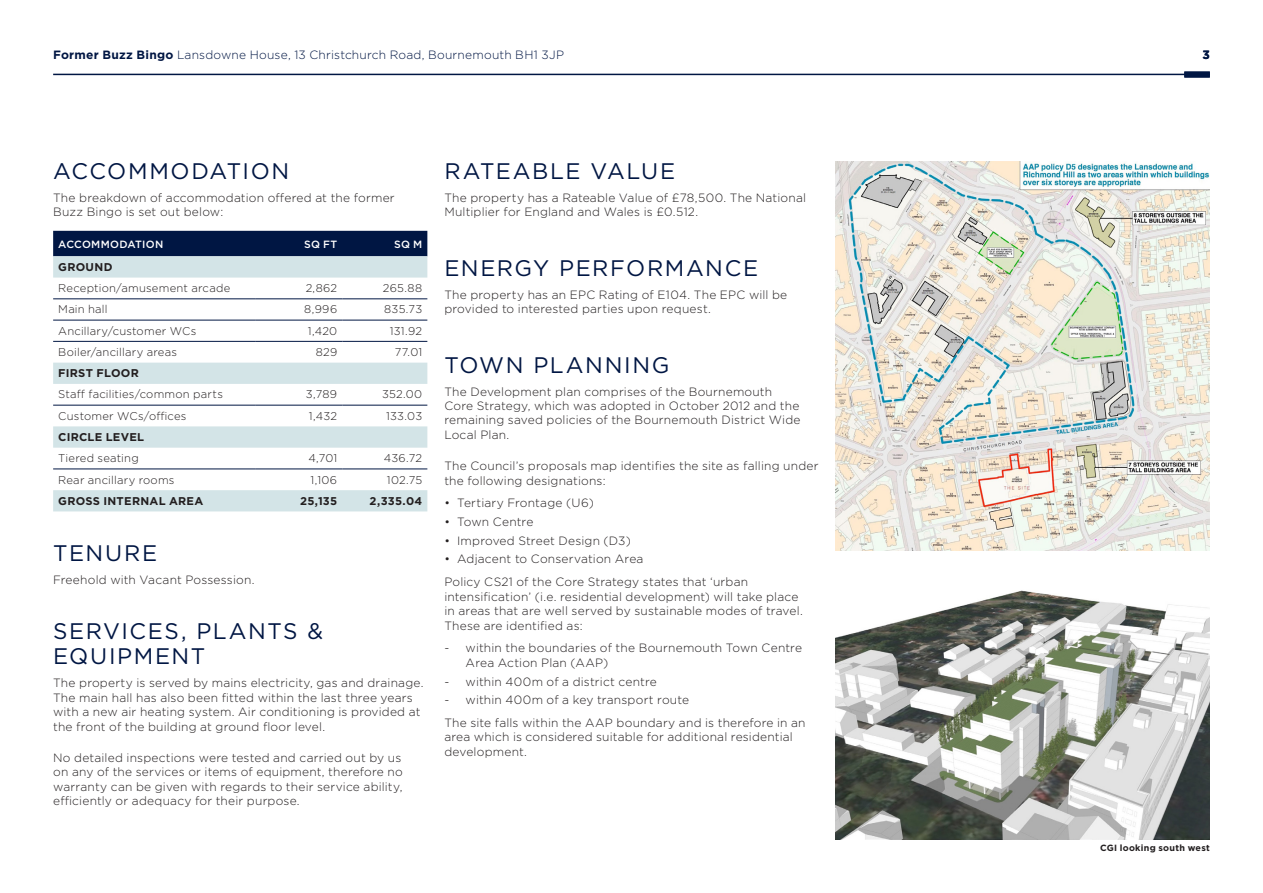
<style>
.page{position:relative;width:1263px;height:893px;background:#fff}
.page>*{position:absolute;margin:0;border:0;box-sizing:border-box;transform-origin:0 0}
.H1_-_Section_Header{font:22.5px/25.5px "Gotham";letter-spacing:.07em;color:#001643}
.Body_copy{font:300 12px/14.4px "Gotham";letter-spacing:.015em;color:#231f20}
.t1{font:300 12px "Gotham";letter-spacing:.015em;color:#001643}
.t2{font:700 12px "Gotham";color:#001643}
.Table_copy{font:300 11.25px "Gotham";letter-spacing:.02em;color:#231f20}
.Table_copy-2{font:700 11.25px "Gotham";letter-spacing:.02em;color:#231f20}
.Table_Header{font:500 10.5px "Gotham";letter-spacing:.02em;color:#fff}
.Body_copy-2{font:700 9px "Gotham";letter-spacing:.03em;color:#231f20}
.s1{font-weight:700}
</style>
<div class="page">
<hr style="left:53px;top:74px;width:1157px;height:1px;background:#001643">
<div style="left:1184px;top:72px;width:26px;height:6px;background:#001643"></div>
<div style="left:53px;top:231px;width:374px;height:25px;background:#001643"></div>
<svg style="left:53px;top:256px;width:374px;height:255px"></svg>
<hr style="left:53px;top:298px;width:202px;height:1px;background:#001643">
<hr style="left:255px;top:298px;width:87px;height:1px;background:#001643">
<hr style="left:342px;top:298px;width:85px;height:1px;background:#001643">
<hr style="left:53px;top:320px;width:202px;height:1px;background:#001643">
<hr style="left:255px;top:320px;width:87px;height:1px;background:#001643">
<hr style="left:342px;top:320px;width:85px;height:1px;background:#001643">
<hr style="left:53px;top:341px;width:202px;height:1px;background:#001643">
<hr style="left:255px;top:341px;width:87px;height:1px;background:#001643">
<hr style="left:342px;top:341px;width:85px;height:1px;background:#001643">
<hr style="left:53px;top:405px;width:202px;height:1px;background:#001643">
<hr style="left:255px;top:405px;width:87px;height:1px;background:#001643">
<hr style="left:342px;top:405px;width:85px;height:1px;background:#001643">
<hr style="left:53px;top:469px;width:202px;height:1px;background:#001643">
<hr style="left:255px;top:469px;width:87px;height:1px;background:#001643">
<hr style="left:342px;top:469px;width:85px;height:1px;background:#001643">
<img style="left:836px;top:162px;width:374px;height:388px">
<img style="left:836px;top:590px;width:374px;height:250px">
<p class="t1" style="left:53px;top:47px;width:512px"><span class="s1">Former Buzz Bingo</span> Lansdowne House, 13 Christchurch Road, Bournemouth BH1 3JP</p>
<p class="t2" style="left:1202px;top:47px;width:9px">3</p>
<p class="H1_-_Section_Header" style="left:53px;top:158px;width:238px">ACCOMMODATION</p>
<p class="Body_copy" style="left:53px;top:190px;width:343px">The breakdown of accommodation offered at the former<br>Buzz Bingo is set out below:</p>
<p class="Table_Header" style="left:58px;top:237px;width:107px">ACCOMMODATION</p>
<p class="Table_Header" style="left:304px;top:237px;width:35px">SQ FT</p>
<p class="Table_Header" style="left:394px;top:237px;width:30px">SQ M</p>
<p class="Table_copy-2" style="left:58px;top:259px;width:56px">GROUND</p>
<p class="Table_copy" style="left:58px;top:281px;width:174px">Reception/amusement arcade</p>
<p class="Table_copy" style="left:306px;top:281px;width:33px">2,862</p>
<p class="Table_copy" style="left:383px;top:281px;width:41px">265.88</p>
<p class="Table_copy" style="left:58px;top:302px;width:51px">Main hall</p>
<p class="Table_copy" style="left:304px;top:302px;width:35px">8,996</p>
<p class="Table_copy" style="left:384px;top:302px;width:40px">835.73</p>
<p class="Table_copy" style="left:58px;top:324px;width:140px">Ancillary/customer WCs</p>
<p class="Table_copy" style="left:308px;top:324px;width:31px">1,420</p>
<p class="Table_copy" style="left:390px;top:324px;width:34px">131.92</p>
<p class="Table_copy" style="left:58px;top:345px;width:120px">Boiler/ancillary areas</p>
<p class="Table_copy" style="left:316px;top:345px;width:23px">829</p>
<p class="Table_copy" style="left:395px;top:345px;width:29px">77.01</p>
<p class="Table_copy-2" style="left:58px;top:366px;width:82px">FIRST FLOOR</p>
<p class="Table_copy" style="left:58px;top:387px;width:166px">Staff facilities/common parts</p>
<p class="Table_copy" style="left:306px;top:387px;width:33px">3,789</p>
<p class="Table_copy" style="left:382px;top:387px;width:42px">352.00</p>
<p class="Table_copy" style="left:58px;top:409px;width:130px">Customer WCs/offices</p>
<p class="Table_copy" style="left:309px;top:409px;width:30px">1,432</p>
<p class="Table_copy" style="left:386px;top:409px;width:38px">133.03</p>
<p class="Table_copy-2" style="left:58px;top:430px;width:88px">CIRCLE LEVEL</p>
<p class="Table_copy" style="left:58px;top:451px;width:82px">Tiered seating</p>
<p class="Table_copy" style="left:308px;top:451px;width:30px">4,701</p>
<p class="Table_copy" style="left:384px;top:451px;width:40px">436.72</p>
<p class="Table_copy" style="left:58px;top:472px;width:118px">Rear ancillary rooms</p>
<p class="Table_copy" style="left:310px;top:472px;width:28px">1,106</p>
<p class="Table_copy" style="left:387px;top:472px;width:37px">102.75</p>
<p class="Table_copy-2" style="left:58px;top:493px;width:147px">GROSS INTERNAL AREA</p>
<p class="Table_copy-2" style="left:300px;top:493px;width:39px">25,135</p>
<p class="Table_copy-2" style="left:369px;top:493px;width:54px">2,335.04</p>
<p class="H1_-_Section_Header" style="left:53px;top:539px;width:105px">TENURE</p>
<p class="Body_copy" style="left:53px;top:572px;width:203px">Freehold with Vacant Possession.</p>
<p class="H1_-_Section_Header" style="left:53px;top:618px;width:271px">SERVICES, PLANTS &amp;<br>EQUIPMENT</p>
<p class="Body_copy" style="left:53px;top:675px;width:372px">The property is served by mains electricity, gas and drainage.<br>The main hall has also been fitted within the last three years with a new air heating system. Air conditioning is provided at the front of the building at ground floor level.</p>
<p class="Body_copy" style="left:53px;top:750px;width:351px">No detailed inspections were tested and carried out by us on any of the services or items of equipment, therefore no warranty can be given with regards to their service ability, efficiently or adequacy for their purpose.</p>
<p class="H1_-_Section_Header" style="left:444px;top:158px;width:232px">RATEABLE VALUE</p>
<p class="Body_copy" style="left:444px;top:190px;width:363px">The property has a Rateable Value of £78,500. The National<br>Multiplier for England and Wales is £0.512.</p>
<p class="H1_-_Section_Header" style="left:444px;top:255px;width:315px">ENERGY PERFORMANCE</p>
<p class="Body_copy" style="left:444px;top:287px;width:344px">The property has an EPC Rating of E104. The EPC will be provided to interested parties upon request.</p>
<p class="H1_-_Section_Header" style="left:444px;top:351px;width:227px">TOWN PLANNING</p>
<p class="Body_copy" style="left:444px;top:384px;width:358px">The Development plan comprises of the Bournemouth Core Strategy, which was adopted in October 2012 and the remaining saved policies of the Bournemouth District Wide Local Plan.</p>
<p class="Body_copy" style="left:444px;top:458px;width:376px">The Council’s proposals map identifies the site as falling under the following designations:</p>
<p class="Body_copy" style="left:444px;top:496px;width:151px">• Tertiary Frontage (U6)</p>
<p class="Body_copy" style="left:444px;top:514px;width:91px">• Town Centre</p>
<p class="Body_copy" style="left:444px;top:533px;width:188px">• Improved Street Design (D3)</p>
<p class="Body_copy" style="left:444px;top:552px;width:201px">• Adjacent to Conservation Area</p>
<p class="Body_copy" style="left:444px;top:575px;width:360px">Policy CS21 of the Core Strategy states that ‘urban intensification’ (i.e. residential development) will take place in areas that are well served by sustainable modes of travel.<br>These are identified as:</p>
<p class="Body_copy" style="left:466px;top:641px;width:338px;text-indent:-21px">- within the boundaries of the Bournemouth Town Centre<br>Area Action Plan (AAP)</p>
<p class="Body_copy" style="left:444px;top:674px;width:214px">- within 400m of a district centre</p>
<p class="Body_copy" style="left:444px;top:692px;width:246px">- within 400m of a key transport route</p>
<p class="Body_copy" style="left:444px;top:715px;width:363px">The site falls within the AAP boundary and is therefore in an area which is considered suitable for additional residential development.</p>
<p class="Body_copy-2" style="left:1100px;top:842px;width:111px">CGI looking south west</p>
</div>
